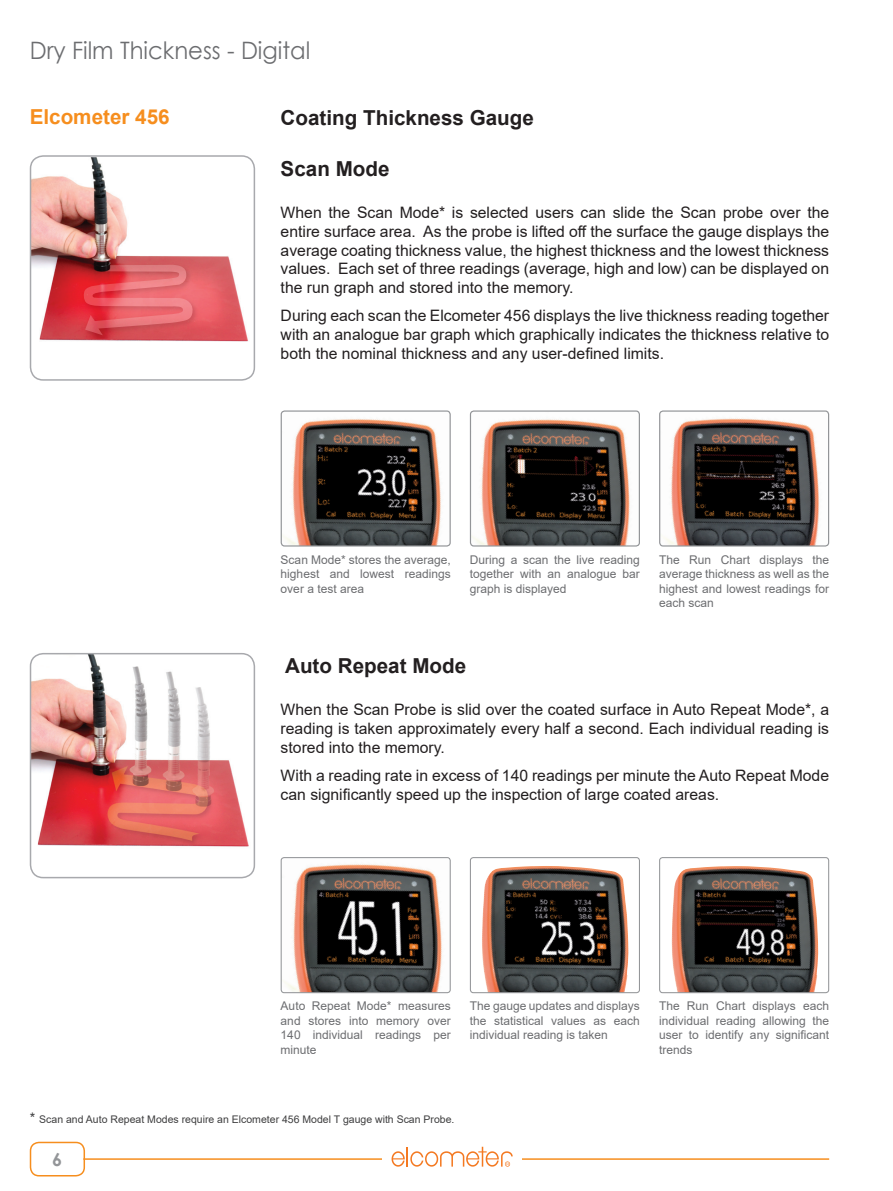
<style>
.page{position:relative;width:893px;height:1191px;background:#fff}
.page>*{position:absolute;margin:0;border:0;box-sizing:border-box;transform-origin:0 0}
.t1{font:24px "Century Gothic";color:#6c6d70;scale:.95 1}
.t2{font:700 20.7px "Arial";color:#231f20}
.t3{font:700 20.7px "Arial";color:#f68e1e}
.t4{font:700 18px "Century Gothic";color:#939598}
.t5{font:15.75px/18.9px "Arial";color:#231f20;text-align:justify}
.t6{font:12px/14.4px "Arial";color:#6c6d70;text-align:justify}
.t7{font:10.5px "Arial";color:#3e3e3f}
.s1{font-size:14.25px}
</style>
<div class="page">
<div style="left:30px;top:1141px;width:55px;height:35px;border:2px solid #f68e1e;border-radius:9px"></div>
<hr style="left:83px;top:1158px;width:746px;height:1px;background:#f68e1e">
<div style="left:382px;top:1139px;width:140px;height:35px;background:#fff"></div>
<svg style="left:392px;top:1146px;width:121px;height:20px"></svg>
<img style="left:31px;top:158px;width:223px;height:222px">
<img style="left:81px;top:262px;width:120px;height:81px">
<svg style="left:83px;top:263px;width:112px;height:72px;background:#de5a61"></svg>
<div style="left:30px;top:155px;width:225px;height:226px;border:2px solid #a8a9ad;border-radius:13px"></div>
<img style="left:482px;top:866px;width:146px;height:125px">
<div style="left:470px;top:857px;width:170px;height:136px;border:1px solid #939598;border-radius:3px"></div>
<img style="left:671px;top:866px;width:147px;height:125px">
<div style="left:659px;top:857px;width:170px;height:136px;border:1px solid #939598;border-radius:3px"></div>
<img style="left:31px;top:653px;width:223px;height:224px">
<div style="left:30px;top:653px;width:225px;height:225px;border:2px solid #a8a9ad;border-radius:13px"></div>
<img style="left:283px;top:864px;width:159px;height:127px">
<div style="left:281px;top:857px;width:170px;height:136px;border:1px solid #939598;border-radius:3px"></div>
<img style="left:470px;top:412px;width:169px;height:134px">
<div style="left:470px;top:410px;width:170px;height:136px;border:1px solid #939598;border-radius:3px"></div>
<img style="left:281px;top:411px;width:169px;height:135px">
<div style="left:281px;top:410px;width:170px;height:136px;border:1px solid #939598;border-radius:3px"></div>
<img style="left:660px;top:411px;width:169px;height:135px">
<div style="left:659px;top:410px;width:170px;height:136px;border:1px solid #939598;border-radius:3px"></div>
<p class="t1" style="left:30px;top:34px;width:297px">Dry Film Thickness - Digital</p>
<p class="t3" style="left:30px;top:103px;width:141px">Elcometer 456</p>
<p class="t2" style="left:281px;top:103px;width:255px">Coating Thickness Gauge</p>
<p class="t2" style="left:281px;top:154px;width:110px">Scan Mode</p>
<p class="t5" style="left:281px;top:203px;width:550px">When the Scan Mode* is selected users can slide the Scan probe over the entire surface area. As the probe is lifted off the surface the gauge displays the average coating thickness value, the highest thickness and the lowest thickness values. Each set of three readings (average, high and low) can be displayed on the run graph and stored into the memory.</p>
<p class="t5" style="left:281px;top:306px;width:550px">During each scan the Elcometer 456 displays the live thickness reading together with an analogue bar graph which graphically indicates the thickness relative to both the nominal thickness and any user-defined limits.</p>
<p class="t6" style="left:281px;top:552px;width:172px">Scan Mode* stores the average, highest and lowest readings over a test area</p>
<p class="t6" style="left:470px;top:552px;width:172px">During a scan the live reading together with an analogue bar graph is displayed</p>
<p class="t6" style="left:659px;top:552px;width:172px">The Run Chart displays the average thickness as well as the highest and lowest readings for each scan</p>
<p class="t2" style="left:285px;top:651px;width:183px">Auto Repeat Mode</p>
<p class="t5" style="left:281px;top:700px;width:550px">When the Scan Probe is slid over the coated surface in Auto Repeat Mode*, a reading is taken approximately every half a second. Each individual reading is stored into the memory.</p>
<p class="t5" style="left:281px;top:765px;width:550px">With a reading rate in excess of 140 readings per minute the Auto Repeat Mode can significantly speed up the inspection of large coated areas.</p>
<p class="t6" style="left:281px;top:999px;width:172px">Auto Repeat Mode* measures and stores into memory over 140 individual readings per minute</p>
<p class="t6" style="left:470px;top:999px;width:172px">The gauge updates and displays the statistical values as each individual reading is taken</p>
<p class="t6" style="left:659px;top:999px;width:172px">The Run Chart displays each individual reading allowing the user to identify any significant trends</p>
<p class="t7" style="left:30px;top:1111px;width:426px"><span class="s1">*</span> Scan and Auto Repeat Modes require an Elcometer 456 Model T gauge with Scan Probe.</p>
<p class="t4" style="left:52px;top:1145px;width:12px">6</p>
</div>
